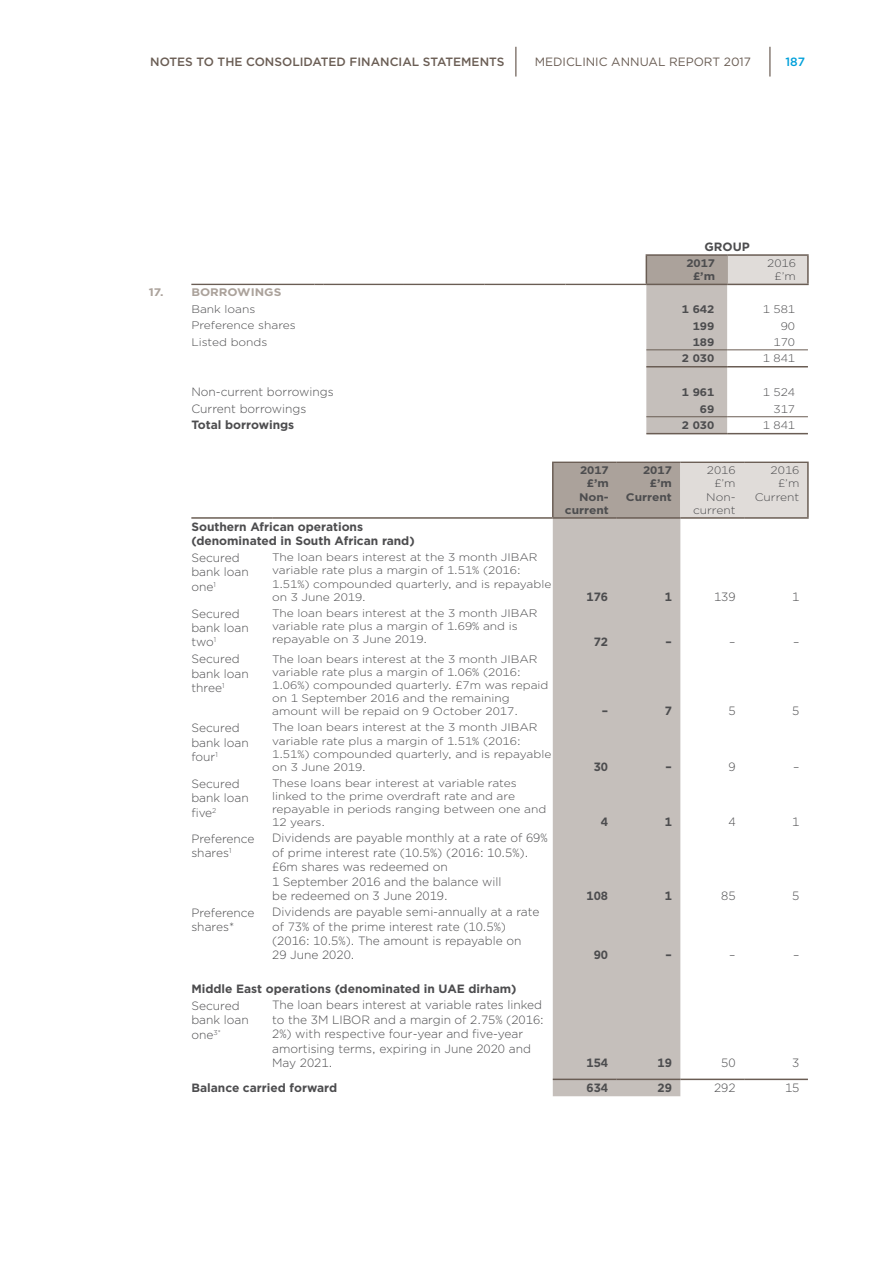
<style>
.page{position:relative;width:893px;height:1263px;background:#fff}
.page>*{position:absolute;margin:0;border:0;box-sizing:border-box;transform-origin:0 0}
.t1{font:300 12px/14.4px "Gotham";color:#4d4d4f}
.t2{font:700 12px/14.4px "Gotham";color:#4d4d4f}
.t3{font:500 12px "Gotham";color:#6a5d54}
.t4{font:12px "Gotham";color:#6a5d54}
.t5{font:500 12px "Gotham";color:#00a0da}
.t6{font:300 10.95px/13.2px "Gotham";color:#4d4d4f;scale:1.09 1}
.t7{font:700 10.95px/13.2px "Gotham";color:#4d4d4f;text-align:right;scale:1.09 1}
.t8{font:700 10.95px "Gotham";color:#aba29b;scale:1.09 1}
</style>
<div class="page">
<hr style="left:515px;top:47px;width:2px;height:30px;background:#887d76">
<hr style="left:769px;top:47px;width:2px;height:30px;background:#887d76">
<div style="left:727px;top:255px;width:81px;height:29px;background:#e0dcd9"></div>
<hr style="left:807px;top:256px;width:2px;height:28px;background:#6a5d54">
<hr style="left:726px;top:256px;width:2px;height:28px;background:#aba29b">
<hr style="left:727px;top:349px;width:81px;height:1px;background:#6a5d54">
<hr style="left:727px;top:366px;width:81px;height:1px;background:#6a5d54">
<hr style="left:727px;top:416px;width:81px;height:1px;background:#6a5d54">
<hr style="left:727px;top:433px;width:81px;height:1px;background:#6a5d54">
<svg style="left:646px;top:256px;width:81px;height:178px;background:#beb7b3"></svg>
<hr style="left:646px;top:254px;width:81px;height:2px;background:#6a5d54">
<hr style="left:727px;top:254px;width:82px;height:2px;background:#6a5d54">
<hr style="left:646px;top:284px;width:81px;height:1px;background:#6a5d54">
<hr style="left:727px;top:284px;width:82px;height:1px;background:#6a5d54">
<hr style="left:191px;top:284px;width:124px;height:1px;background:#6a5d54">
<hr style="left:323px;top:284px;width:81px;height:1px;background:#6a5d54">
<hr style="left:404px;top:284px;width:81px;height:1px;background:#6a5d54">
<hr style="left:485px;top:284px;width:81px;height:1px;background:#6a5d54">
<hr style="left:566px;top:284px;width:80px;height:1px;background:#6a5d54">
<svg style="left:554px;top:463px;width:253px;height:54px;background:#c5bfba"></svg>
<div style="left:553px;top:519px;width:127px;height:577px;background:#c5bfbb"></div>
<hr style="left:552px;top:463px;width:2px;height:54px;background:#6a5d54">
<hr style="left:553px;top:517px;width:64px;height:2px;background:#6a5d54">
<hr style="left:617px;top:517px;width:63px;height:2px;background:#6a5d54">
<hr style="left:680px;top:517px;width:64px;height:2px;background:#6a5d54">
<hr style="left:744px;top:517px;width:65px;height:2px;background:#6a5d54">
<hr style="left:552px;top:462px;width:65px;height:1px;background:#6a5d54">
<hr style="left:617px;top:462px;width:63px;height:1px;background:#6a5d54">
<hr style="left:680px;top:462px;width:64px;height:1px;background:#6a5d54">
<hr style="left:744px;top:462px;width:65px;height:1px;background:#6a5d54">
<hr style="left:807px;top:463px;width:2px;height:54px;background:#6a5d54">
<hr style="left:191px;top:517px;width:81px;height:2px;background:#6a5d54">
<hr style="left:272px;top:517px;width:281px;height:2px;background:#6a5d54">
<hr style="left:553px;top:1078px;width:64px;height:2px;background:#6a5d54">
<hr style="left:617px;top:1078px;width:63px;height:2px;background:#6a5d54">
<hr style="left:680px;top:1078px;width:64px;height:2px;background:#6a5d54">
<hr style="left:744px;top:1078px;width:64px;height:2px;background:#6a5d54">
<p class="t3" style="left:150px;top:54px;width:356px">NOTES TO THE CONSOLIDATED FINANCIAL STATEMENTS</p>
<p class="t4" style="left:535px;top:55px;width:218px">MEDICLINIC ANNUAL REPORT 2017</p>
<p class="t5" style="left:785px;top:54px;width:21px">187</p>
<p class="t2" style="left:704px;top:239px;width:47px">GROUP</p>
<p class="t7" style="left:686px;top:256px;width:28px">2017 £’m</p>
<p class="t6" style="left:767px;top:256px;width:28px;text-align:right">2016 £’m</p>
<p class="t8" style="left:149px;top:285px;width:15px">17.</p>
<p class="t8" style="left:191px;top:285px;width:84px">BORROWINGS</p>
<p class="t6" style="left:191px;top:302px;width:60px">Bank loans</p>
<p class="t7" style="left:682px;top:302px;width:31px">1 642</p>
<p class="t6" style="left:763px;top:302px;width:31px">1 581</p>
<p class="t6" style="left:191px;top:319px;width:97px">Preference shares</p>
<p class="t7" style="left:693px;top:319px;width:21px">199</p>
<p class="t6" style="left:781px;top:319px;width:15px">90</p>
<p class="t6" style="left:191px;top:335px;width:71px">Listed bonds</p>
<p class="t7" style="left:693px;top:335px;width:21px">189</p>
<p class="t6" style="left:774px;top:335px;width:21px">170</p>
<p class="t7" style="left:682px;top:352px;width:31px">2 030</p>
<p class="t6" style="left:763px;top:352px;width:31px">1 841</p>
<p class="t1" style="left:191px;top:384px;width:144px">Non-current borrowings</p>
<p class="t7" style="left:682px;top:385px;width:31px">1 961</p>
<p class="t6" style="left:763px;top:385px;width:31px">1 524</p>
<p class="t1" style="left:191px;top:401px;width:117px">Current borrowings</p>
<p class="t7" style="left:700px;top:402px;width:15px">69</p>
<p class="t6" style="left:774px;top:402px;width:21px">317</p>
<p class="t2" style="left:191px;top:418px;width:104px">Total borrowings</p>
<p class="t7" style="left:682px;top:419px;width:31px">2 030</p>
<p class="t6" style="left:763px;top:419px;width:31px">1 841</p>
<p class="t7" style="left:565px;top:464px;width:42px">2017 £’m<br>Non&shy;current</p>
<p class="t7" style="left:626px;top:464px;width:44px">2017 £’m<br>Current</p>
<p class="t6" style="left:693px;top:463px;width:41px;text-align:right">2016 £’m<br>Non&shy;current</p>
<p class="t6" style="left:755px;top:463px;width:43px;text-align:right">2016 £’m<br>Current</p>
<p class="t2" style="left:191px;top:519px;width:225px">Southern African operations (denominated in South African rand)</p>
<p class="t1" style="left:191px;top:550px;width:59px">Secured bank loan one<sup>1</sup></p>
<p class="t6" style="left:272px;top:550px;width:258px">The loan bears interest at the 3 month JIBAR variable rate plus a margin of 1.51% (2016:<br>1.51%) compounded quarterly, and is repayable on 3 June 2019.</p>
<p class="t2" style="left:586px;top:589px;width:23px">176</p>
<p class="t2" style="left:665px;top:589px;width:9px">1</p>
<p class="t1" style="left:714px;top:589px;width:23px">139</p>
<p class="t1" style="left:792px;top:589px;width:9px">1</p>
<p class="t1" style="left:191px;top:606px;width:59px">Secured bank loan two<sup>1</sup></p>
<p class="t6" style="left:272px;top:606px;width:245px">The loan bears interest at the 3 month JIBAR variable rate plus a margin of 1.69% and is repayable on 3 June 2019.</p>
<p class="t1" style="left:191px;top:651px;width:59px">Secured bank loan three<sup>1</sup></p>
<p class="t6" style="left:272px;top:652px;width:255px">The loan bears interest at the 3 month JIBAR variable rate plus a margin of 1.06% (2016:<br>1.06%) compounded quarterly. £7m was repaid on 1 September 2016 and the remaining amount will be repaid on 9 October 2017.</p>
<p class="t1" style="left:191px;top:720px;width:59px">Secured bank loan four<sup>1</sup></p>
<p class="t6" style="left:272px;top:721px;width:258px">The loan bears interest at the 3 month JIBAR variable rate plus a margin of 1.51% (2016:<br>1.51%) compounded quarterly, and is repayable on 3 June 2019.</p>
<p class="t1" style="left:191px;top:776px;width:59px">Secured bank loan five<sup>2</sup></p>
<p class="t6" style="left:272px;top:776px;width:253px">These loans bear interest at variable rates linked to the prime overdraft rate and are repayable in periods ranging between one and 12 years.</p>
<p class="t1" style="left:191px;top:831px;width:65px">Preference shares<sup>1</sup></p>
<p class="t1" style="left:272px;top:831px;width:277px">Dividends are payable monthly at a rate of 69% of prime interest rate (10.5%) (2016: 10.5%). £6m shares was redeemed on<br>1 September 2016 and the balance will<br>be redeemed on 3 June 2019.</p>
<p class="t1" style="left:191px;top:905px;width:65px">Preference shares*</p>
<p class="t1" style="left:272px;top:904px;width:269px">Dividends are payable semi-annually at a rate of 73% of the prime interest rate (10.5%) (2016: 10.5%). The amount is repayable on<br>29 June 2020.</p>
<p class="t2" style="left:191px;top:981px;width:327px">Middle East operations (denominated in UAE dirham)</p>
<p class="t1" style="left:191px;top:998px;width:59px">Secured bank loan one<sup>3*</sup></p>
<p class="t1" style="left:272px;top:997px;width:273px">The loan bears interest at variable rates linked to the 3M LIBOR and a margin of 2.75% (2016:<br>2%) with respective four-year and five-year amortising terms, expiring in June 2020 and May 2021.</p>
<p class="t2" style="left:594px;top:635px;width:16px">72</p>
<p class="t2" style="left:665px;top:635px;width:8px">–</p>
<p class="t1" style="left:729px;top:635px;width:8px">–</p>
<p class="t1" style="left:793px;top:635px;width:8px">–</p>
<p class="t2" style="left:602px;top:704px;width:8px">–</p>
<p class="t2" style="left:665px;top:704px;width:9px">7</p>
<p class="t1" style="left:728px;top:703px;width:9px">5</p>
<p class="t1" style="left:792px;top:703px;width:9px">5</p>
<p class="t2" style="left:594px;top:759px;width:16px">30</p>
<p class="t2" style="left:665px;top:759px;width:8px">–</p>
<p class="t1" style="left:728px;top:759px;width:9px">9</p>
<p class="t1" style="left:793px;top:759px;width:8px">–</p>
<p class="t2" style="left:601px;top:815px;width:9px">4</p>
<p class="t2" style="left:665px;top:815px;width:9px">1</p>
<p class="t1" style="left:728px;top:814px;width:9px">4</p>
<p class="t1" style="left:792px;top:814px;width:9px">1</p>
<p class="t2" style="left:586px;top:888px;width:23px">108</p>
<p class="t2" style="left:665px;top:888px;width:9px">1</p>
<p class="t1" style="left:721px;top:888px;width:16px">85</p>
<p class="t1" style="left:792px;top:888px;width:9px">5</p>
<p class="t2" style="left:594px;top:948px;width:16px">90</p>
<p class="t2" style="left:665px;top:948px;width:8px">–</p>
<p class="t1" style="left:729px;top:947px;width:8px">–</p>
<p class="t1" style="left:793px;top:947px;width:8px">–</p>
<p class="t2" style="left:586px;top:1055px;width:23px">154</p>
<p class="t2" style="left:657px;top:1055px;width:16px">19</p>
<p class="t1" style="left:721px;top:1055px;width:16px">50</p>
<p class="t1" style="left:792px;top:1055px;width:9px">3</p>
<p class="t2" style="left:191px;top:1080px;width:147px">Balance carried forward</p>
<p class="t2" style="left:586px;top:1081px;width:23px">634</p>
<p class="t2" style="left:657px;top:1081px;width:16px">29</p>
<p class="t1" style="left:714px;top:1080px;width:23px">292</p>
<p class="t1" style="left:785px;top:1080px;width:16px">15</p>
</div>
